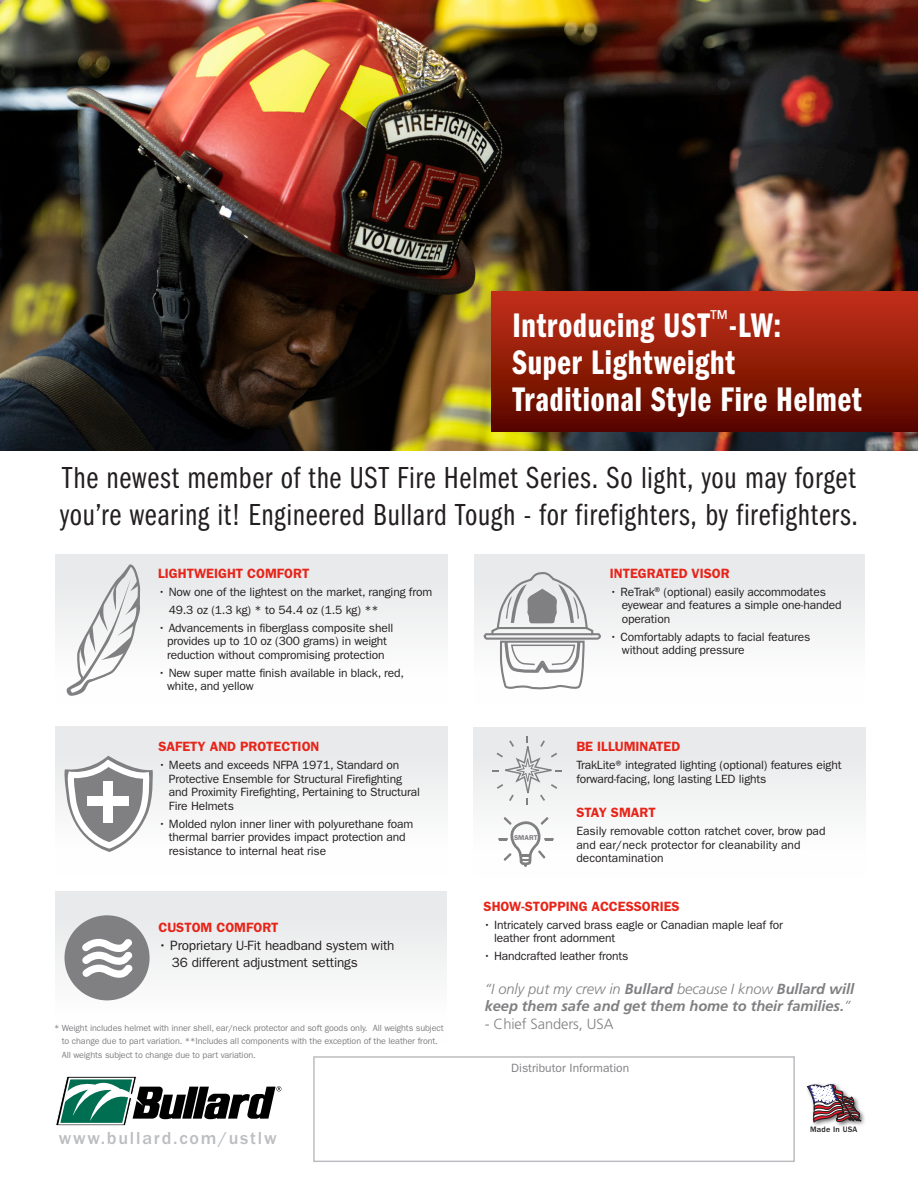
<style>
.page{position:relative;width:918px;height:1188px;background:#fff}
.page>*{position:absolute;margin:0;border:0;box-sizing:border-box;transform-origin:0 0}
.t1{font:35.25px "ITC Franklin Gothic Std Dm Cp";letter-spacing:.025em;color:#fff}
.t2{font:31.5px/37.5px "ITC Franklin Gothic Std Bk Cp";letter-spacing:.025em;color:#231f20}
.t3{font:500 18px "ITC Franklin Gothic Std";letter-spacing:.1em;color:#bcbdc0}
.t4{font:italic 700 14.7px/17.5px "Frutiger";letter-spacing:-.005em;color:#808083}
.t5{font:300 14.7px "Frutiger";letter-spacing:-.005em;color:#808083}
.t6{font:600 13.5px "ITC Franklin Gothic Std";color:#e72419}
.t7{font:13.5px/16.2px "ITC Franklin Gothic Std";letter-spacing:-.01em;color:#231f20}
.t8{font:12px/13.5px "ITC Franklin Gothic Std";letter-spacing:-.01em;color:#231f20}
.t9{font:12px "ITC Franklin Gothic Std";color:#808083}
.t10{font:9px/13.5px "ITC Franklin Gothic Std";letter-spacing:-.01em;color:#808083}
.narrowspace{font:500 8.1px "ITC Franklin Gothic Std";letter-spacing:.025em;color:#231f20}
.t11{font:600 7.05px "ITC Franklin Gothic Std";color:#808083}
.s1{font-weight:300}
</style>
<div class="page">
<img style="left:0;top:0;width:918px;height:450px">
<div style="left:491px;top:292px;width:427px;height:140px;background:linear-gradient(to bottom,#c63118,#5a0700)"></div>
<div style="left:56px;top:891px;width:391px;height:151px;background:#f4f4f5"></div>
<div style="left:65px;top:915px;width:85px;height:85px;background:#808083;border-radius:50%"></div>
<svg style="left:82px;top:938px;width:51px;height:40px"></svg>
<div style="left:83px;top:970px;width:7px;height:7px;background:#fff;border-radius:50%"></div>
<div style="left:125px;top:965px;width:7px;height:7px;background:#fff;border-radius:50%"></div>
<div style="left:473px;top:727px;width:392px;height:150px;background:#f4f4f5"></div>
<div style="left:55px;top:727px;width:392px;height:150px;background:#f3f4f4"></div>
<svg style="left:63px;top:756px;width:91px;height:99px"></svg>
<div style="left:104px;top:781px;width:9px;height:41px;background:#fff"></div>
<div style="left:88px;top:797px;width:41px;height:9px;background:#fff"></div>
<svg style="left:493px;top:732px;width:68px;height:73px"></svg>
<svg style="left:498px;top:817px;width:56px;height:50px"></svg>
<div style="left:474px;top:555px;width:391px;height:150px;background:#f3f4f4"></div>
<div style="left:55px;top:555px;width:392px;height:150px;background:#f3f4f4"></div>
<svg style="left:64px;top:564px;width:77px;height:133px"></svg>
<svg style="left:483px;top:572px;width:119px;height:120px"></svg>
<div style="left:806px;top:1082px;width:61px;height:46px;background:#231f20;opacity:.75"></div>
<svg style="left:807px;top:1085px;width:54px;height:37px"></svg>
<svg style="left:55px;top:1076px;width:226px;height:50px"></svg>
<div style="left:313px;top:1056px;width:482px;height:106px;border:2px solid #bcbdc0"></div>
<p class="t1" style="left:512px;top:306px;width:271px">Introducing UST<sup>™</sup>-LW:</p>
<p class="t1" style="left:512px;top:343px;width:224px">Super Lightweight</p>
<p class="t1" style="left:512px;top:380px;width:351px">Traditional Style Fire Helmet</p>
<p class="t2" style="left:60px;top:459px;width:799px">The newest member of the UST Fire Helmet Series. So light, you may forget you’re wearing it! Engineered Bullard Tough - for firefighters, by firefighters.</p>
<p class="t6" style="left:158px;top:565px;width:153px">LIGHTWEIGHT COMFORT</p>
<p class="t8" style="left:169px;top:583px;width:265px;line-height:18px;text-indent:-11px">• Now one of the lightest on the market, ranging from<br>49.3 oz (1.3 kg) * to 54.4 oz (1.5 kg) **</p>
<p class="t8" style="left:158px;top:621px;width:237px;text-align:center">• Advancements in fiberglass composite shell provides up to 10 oz (300 grams) in weight</p>
<p class="t8" style="left:167px;top:648px;width:219px">reduction without compromising protection</p>
<p class="t8" style="left:158px;top:666px;width:247px">• New super matte finish available in black, red,</p>
<p class="t8" style="left:167px;top:680px;width:88px">white, and yellow</p>
<p class="t6" style="left:158px;top:739px;width:163px">SAFETY AND PROTECTION</p>
<p class="t8" style="left:169px;top:759px;width:253px;text-indent:-10px">• Meets and exceeds NFPA 1971, Standard on Protective Ensemble for Structural Firefighting and Proximity Firefighting, Pertaining to Structural Fire Helmets</p>
<p class="t8" style="left:169px;top:817px;width:246px;text-indent:-10px">• Molded nylon inner liner with polyurethane foam thermal barrier provides impact protection and resistance to internal heat rise</p>
<p class="t6" style="left:158px;top:920px;width:122px">CUSTOM COMFORT</p>
<p class="t7" style="left:172px;top:938px;width:224px;text-indent:-14px">• Proprietary U-Fit headband system with<br>36 different adjustment settings</p>
<p class="t10" style="left:62px;top:1021px;width:383px;text-indent:-8px">* Weight includes helmet with inner shell, ear/neck protector and soft goods only. All weights subject to change due to part variation. **Includes all components with the exception of the leather front.<br>All weights subject to change due to part variation.</p>
<p class="t3" style="left:59px;top:1128px;width:219px">www.bullard.com/ustlw</p>
<p class="t11" style="left:514px;top:833px;width:25px">SMART</p>
<p class="t6" style="left:610px;top:565px;width:121px">INTEGRATED VISOR</p>
<p class="t8" style="left:610px;top:585px;width:218px">• ReTrak<sup>®</sup> (optional) easily accommodates</p>
<p class="t8" style="left:622px;top:599px;width:221px">eyewear and features a simple one-handed operation</p>
<p class="t8" style="left:622px;top:630px;width:190px;text-indent:-12px">• Comfortably adapts to facial features without adding pressure</p>
<p class="t6" style="left:576px;top:739px;width:105px">BE ILLUMINATED</p>
<p class="t8" style="left:576px;top:759px;width:267px">TrakLite® integrated lighting (optional) features eight forward-facing, long lasting LED lights</p>
<p class="t6" style="left:576px;top:805px;width:81px">STAY SMART</p>
<p class="t8" style="left:576px;top:824px;width:251px">Easily removable cotton ratchet cover, brow pad</p>
<p class="t8" style="left:576px;top:838px;width:226px">and ear/neck protector for cleanability and</p>
<p class="t8" style="left:576px;top:851px;width:89px">decontamination</p>
<p class="t6" style="left:484px;top:898px;width:198px">SHOW-STOPPING ACCESSORIES</p>
<p class="t8" style="left:494px;top:918px;width:290px;text-indent:-10px">• Intricately carved brass eagle or Canadian maple leaf for leather front adornment</p>
<p class="t8" style="left:484px;top:949px;width:146px">• Handcrafted leather fronts</p>
<p class="t4" style="left:485px;top:980px;width:371px"><span class="s1">“I only put my crew in</span> Bullard <span class="s1">because I know</span> Bullard will keep them safe and get them home to their families.<span class="s1">”</span></p>
<p class="t5" style="left:485px;top:1016px;width:130px">- Chief Sanders, USA</p>
<p class="t9" style="left:511px;top:1061px;width:120px">Distributor Information</p>
<p class="narrowspace" style="left:810px;top:1125px;width:49px">Made In USA</p>
</div>
